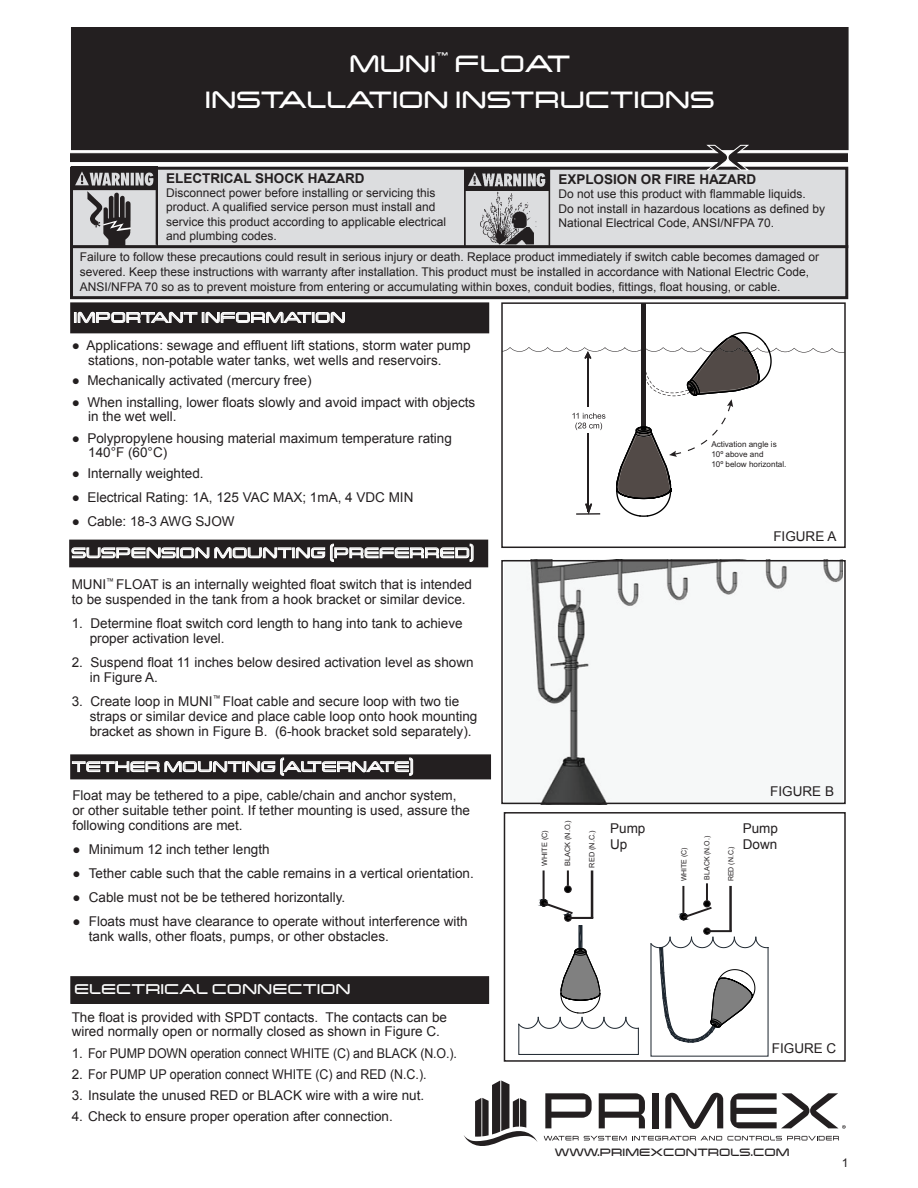
<style>
.page{position:relative;width:918px;height:1188px;background:#fff}
.page>*{position:absolute;margin:0;border:0;box-sizing:border-box;transform-origin:0 0}
.t1{font:30px "Changeling";color:#fff}
.t2{font:18px "Changeling";color:#fff}
.t3{font:13.5px/15px "Arial";color:#231f20}
.t4{font:700 13.5px "Arial";color:#231f20}
.t5{font:13.5px "Changeling";color:#231f20}
.t6{font:12px/14.4px "Arial";color:#231f20}
.t7{font:8.1px/9.8px "Arial";color:#231f20}
.t8{font:7.35px "Arial";color:#231f20}
.t9{font:7.2px "Arial";color:#231f20}
</style>
<div class="page">
<hr style="left:543px;top:870px;width:2px;height:30px;background:#231f20">
<div style="left:565px;top:886px;width:6px;height:7px;background:#000;border-radius:50%"></div>
<div style="left:564px;top:885px;width:8px;height:8px;border:1px solid #231f20;border-radius:50%"></div>
<svg style="left:567px;top:870px;width:2px;height:16px"></svg>
<hr style="left:591px;top:870px;width:2px;height:48px;background:#231f20">
<svg style="left:518px;top:899px;width:121px;height:156px"></svg>
<svg style="left:464px;top:1080px;width:74px;height:66px"></svg>
<svg style="left:545px;top:1093px;width:47px;height:35px"></svg>
<svg style="left:599px;top:1093px;width:46px;height:35px"></svg>
<div style="left:652px;top:1093px;width:6px;height:35px;background:#231f20"></div>
<svg style="left:665px;top:1093px;width:58px;height:36px"></svg>
<svg style="left:730px;top:1093px;width:116px;height:36px"></svg>
<svg style="left:544px;top:1136px;width:295px;height:5px"></svg>
<div style="left:72px;top:168px;width:775px;height:130px;background:#dcdddf"></div>
<div style="left:70px;top:167px;width:778px;height:132px;border:3px solid #231f20"></div>
<hr style="left:72px;top:245px;width:776px;height:3px;background:#231f20">
<img style="left:466px;top:170px;width:83px;height:76px">
<img style="left:72px;top:170px;width:86px;height:76px">
<hr style="left:156px;top:167px;width:1px;height:78px;background:#231f20">
<hr style="left:464px;top:167px;width:2px;height:79px;background:#231f20">
<hr style="left:549px;top:168px;width:1px;height:77px;background:#231f20">
<div style="left:72px;top:28px;width:776px;height:121px;background:#231f20"></div>
<div style="left:71px;top:27px;width:778px;height:123px;border:2px solid #231f20"></div>
<div style="left:71px;top:303px;width:417px;height:30px;background:#231f20"></div>
<div style="left:70px;top:302px;width:419px;height:31px;border:2px solid #231f20"></div>
<svg style="left:70px;top:145px;width:778px;height:25px"></svg>
<hr style="left:642px;top:303px;width:4px;height:126px;background:#231f20">
<svg style="left:504px;top:332px;width:339px;height:185px"></svg>
<img style="left:621px;top:430px;width:31px;height:36px">
<div style="left:501px;top:302px;width:345px;height:246px;border:2px solid #231f20"></div>
<svg style="left:74px;top:312px;width:271px;height:11px"></svg>
<div style="left:71px;top:755px;width:419px;height:24px;background:#231f20"></div>
<svg style="left:73px;top:757px;width:340px;height:19px"></svg>
<div style="left:70px;top:754px;width:421px;height:25px;border:2px solid #231f20"></div>
<div style="left:71px;top:977px;width:417px;height:26px;background:#231f20"></div>
<div style="left:70px;top:976px;width:419px;height:28px;border:2px solid #231f20"></div>
<img style="left:527px;top:563px;width:316px;height:238px">
<div style="left:501px;top:560px;width:345px;height:244px;border:2px solid #231f20"></div>
<div style="left:70px;top:540px;width:417px;height:27px;background:#231f20"></div>
<svg style="left:71px;top:543px;width:403px;height:19px"></svg>
<div style="left:504px;top:812px;width:342px;height:250px;border:2px solid #231f20"></div>
<div style="left:703px;top:927px;width:8px;height:8px;border:1px solid #231f20;border-radius:50%"></div>
<hr style="left:729px;top:886px;width:3px;height:45px;background:#231f20">
<svg style="left:680px;top:883px;width:32px;height:38px"></svg>
<svg style="left:650px;top:928px;width:119px;height:129px"></svg>
<p class="t1" style="left:349px;top:46px;width:223px">MUNI<sup>™</sup> FLOAT</p>
<p class="t1" style="left:205px;top:82px;width:511px">INSTALLATION INSTRUCTIONS</p>
<p class="t4" style="left:166px;top:169px;width:200px">ELECTRICAL SHOCK HAZARD</p>
<p class="t6" style="left:166px;top:186px;width:282px">Disconnect power before installing or servicing this product. A qualified service person must install and service this product according to applicable electrical and plumbing codes.</p>
<p class="t4" style="left:558px;top:170px;width:200px">EXPLOSION OR FIRE HAZARD</p>
<p class="t6" style="left:558px;top:187px;width:249px">Do not use this product with flammable liquids.</p>
<p class="t6" style="left:558px;top:202px;width:268px">Do not install in hazardous locations as defined by<br>National Electrical Code, ANSI/NFPA 70.</p>
<p class="t6" style="left:80px;top:250px;width:741px">Failure to follow these precautions could result in serious injury or death. Replace product immediately if switch cable becomes damaged or</p>
<p class="t6" style="left:80px;top:265px;width:731px">severed. Keep these instructions with warranty after installation. This product must be installed in accordance with National Electric Code,</p>
<p class="t6" style="left:80px;top:280px;width:702px">ANSI/NFPA 70 so as to prevent moisture from entering or accumulating within boxes, conduit bodies, fittings, float housing, or cable.</p>
<p class="t2" style="left:73px;top:307px;width:274px">IMPORTANT INFORMATION</p>
<p class="t3" style="left:88px;top:338px;width:384px;text-indent:-16px">● Applications: sewage and effluent lift stations, storm water pump stations, non-potable water tanks, wet wells and reservoirs.</p>
<p class="t3" style="left:72px;top:373px;width:241px">● Mechanically activated (mercury free)</p>
<p class="t3" style="left:88px;top:396px;width:389px;line-height:13.5px;text-indent:-16px">● When installing, lower floats slowly and avoid impact with objects in the wet well.</p>
<p class="t3" style="left:88px;top:432px;width:365px;line-height:13.5px;text-indent:-16px">● Polypropylene housing material maximum temperature rating<br>140°F (60°C)</p>
<p class="t3" style="left:72px;top:466px;width:133px">● Internally weighted.</p>
<p class="t3" style="left:72px;top:490px;width:343px">● Electrical Rating: 1A, 125 VAC MAX; 1mA, 4 VDC MIN</p>
<p class="t3" style="left:72px;top:514px;width:164px">● Cable: 18-3 AWG SJOW</p>
<p class="t2" style="left:71px;top:542px;width:404px">SUSPENSION MOUNTING (PREFERRED)</p>
<p class="t3" style="left:72px;top:577px;width:402px">MUNI<sup>™</sup> FLOAT is an internally weighted float switch that is intended to be suspended in the tank from a hook bracket or similar device.</p>
<p class="t3" style="left:90px;top:616px;width:374px;text-indent:-18px">1. Determine float switch cord length to hang into tank to achieve proper activation level.</p>
<p class="t3" style="left:90px;top:655px;width:385px;text-indent:-18px">2. Suspend float 11 inches below desired activation level as shown in Figure A.</p>
<p class="t3" style="left:90px;top:694px;width:389px;text-indent:-18px">3. Create loop in MUNI<sup>™</sup> Float cable and secure loop with two tie straps or similar device and place cable loop onto hook mounting bracket as shown in Figure B. (6-hook bracket sold separately).</p>
<p class="t2" style="left:72px;top:756px;width:343px">TETHER MOUNTING (ALTERNATE)</p>
<p class="t3" style="left:72px;top:787px;width:399px">Float may be tethered to a pipe, cable/chain and anchor system, or other suitable tether point. If tether mounting is used, assure the following conditions are met.</p>
<p class="t3" style="left:72px;top:841px;width:199px">● Minimum 12 inch tether length</p>
<p class="t3" style="left:72px;top:865px;width:403px">● Tether cable such that the cable remains in a vertical orientation.</p>
<p class="t3" style="left:72px;top:889px;width:274px">● Cable must not be be tethered horizontally.</p>
<p class="t3" style="left:89px;top:913px;width:380px;text-indent:-16px">● Floats must have clearance to operate without interference with tank walls, other floats, pumps, or other obstacles.</p>
<p class="t2" style="left:74px;top:978px;width:278px">ELECTRICAL CONNECTION</p>
<p class="t3" style="left:72px;top:1011px;width:377px;line-height:13.5px">The float is provided with SPDT contacts. The contacts can be wired normally open or normally closed as shown in Figure C.</p>
<p class="t3" style="left:72px;top:1046px;width:387px">1. For PUMP DOWN operation connect WHITE (C) and BLACK (N.O.).</p>
<p class="t3" style="left:72px;top:1067px;width:356px">2. For PUMP UP operation connect WHITE (C) and RED (N.C.).</p>
<p class="t3" style="left:72px;top:1088px;width:354px">3. Insulate the unused RED or BLACK wire with a wire nut.</p>
<p class="t3" style="left:72px;top:1109px;width:323px">4. Check to ensure proper operation after connection.</p>
<p class="t7" style="left:711px;top:440px;width:77px">Activation angle is<br>10º above and<br>10º below horizontal.</p>
<p class="t3" style="left:773px;top:529px;width:65px">FIGURE A</p>
<p class="t8" style="left:540px;top:866px;width:37px;rotate:-90deg">WHITE (C)</p>
<p class="t8" style="left:563px;top:866px;width:47px;rotate:-90deg">BLACK (N.O.)</p>
<p class="t8" style="left:587px;top:868px;width:38px;rotate:-90deg">RED (N.C.)</p>
<p class="t3" style="left:610px;top:821px;width:37px">Pump</p>
<p class="t3" style="left:610px;top:837px;width:19px">Up</p>
<p class="t3" style="left:770px;top:783px;width:65px">FIGURE B</p>
<p class="t9" style="left:679px;top:881px;width:36px;rotate:-90deg">WHITE (C)</p>
<p class="t9" style="left:702px;top:880px;width:45px;rotate:-90deg">BLACK (N.O.)</p>
<p class="t9" style="left:726px;top:881px;width:37px;rotate:-90deg">RED (N.C.)</p>
<p class="t3" style="left:743px;top:821px;width:37px">Pump</p>
<p class="t3" style="left:743px;top:837px;width:36px">Down</p>
<p class="t3" style="left:772px;top:1041px;width:66px">FIGURE C</p>
<p class="t5" style="left:555px;top:1145px;width:236px">WWW.PRIMEXCONTROLS.COM</p>
<p class="t6" style="left:842px;top:1156px;width:8px">1</p>
</div>
